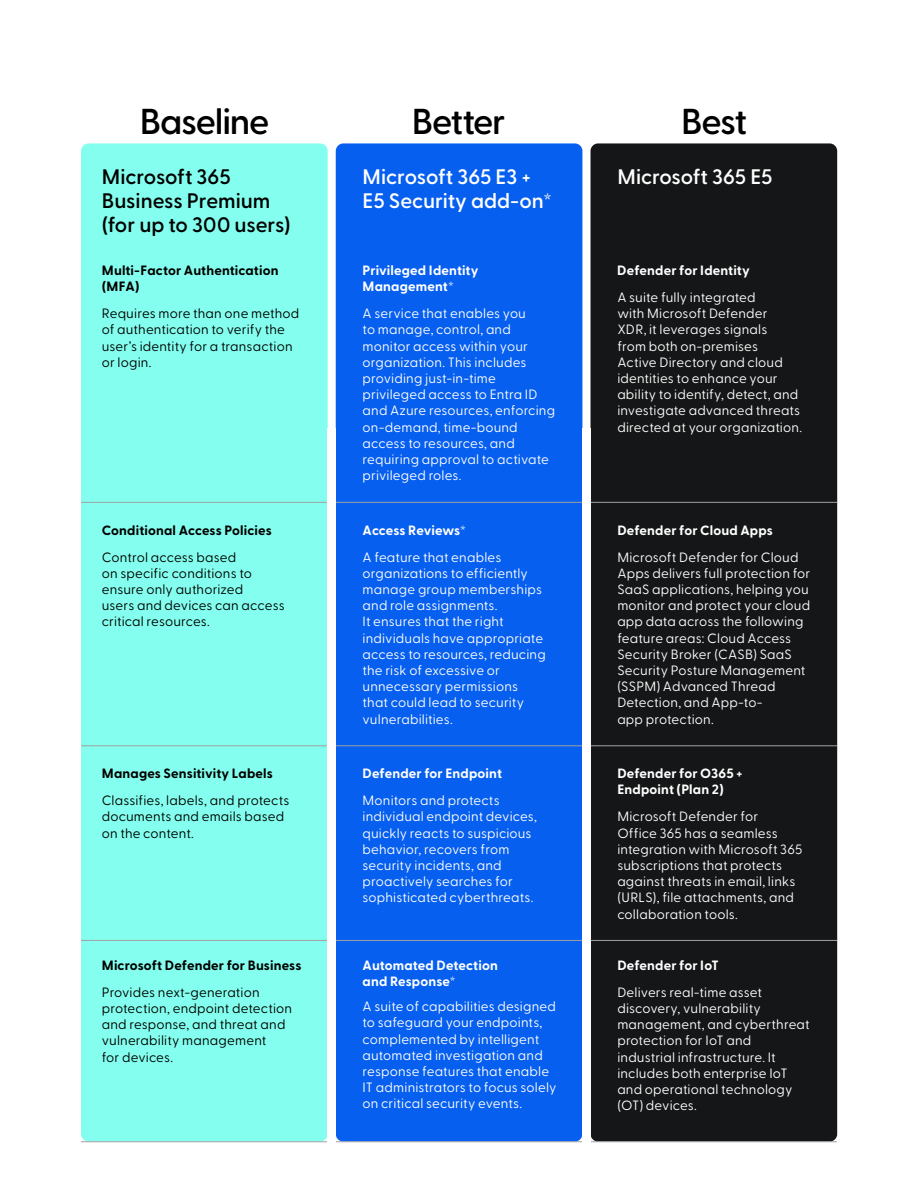
<style>
.page{position:relative;width:918px;height:1188px;background:#fff}
.page>*{position:absolute;margin:0;border:0;box-sizing:border-box;transform-origin:0 0}
.t1{font:600 36px "Greycliff CF";letter-spacing:-.035em;color:#000}
.t2{font:600 21px/24px "Greycliff CF";color:#fff}
.t3{font:600 21px/24px "Greycliff CF";letter-spacing:-.005em;color:#000}
.t4{font:13.5px/16.2px "Greycliff CF";letter-spacing:.01em;color:#fff}
.t5{font:13.5px/16.2px "Greycliff CF";letter-spacing:.01em;color:#000}
.t6{font:700 13.5px/16.2px "Greycliff CF";letter-spacing:.01em;color:#fff}
.t7{font:700 13.5px/16.2px "Greycliff CF";letter-spacing:.01em;color:#000}
</style>
<div class="page">
<div style="left:81px;top:143px;width:247px;height:999px;background:#84ffef;border-radius:8px"></div>
<div style="left:336px;top:143px;width:246px;height:999px;background:#065fef;border-radius:8px"></div>
<div style="left:591px;top:143px;width:246px;height:999px;background:#151617;border-radius:8px"></div>
<hr style="left:81px;top:1141px;width:756px;height:1px;background:#a1a1a1">
<hr style="left:81px;top:940px;width:756px;height:1px;background:#a1a1a1">
<hr style="left:81px;top:746px;width:756px;height:1px;background:#a1a1a1">
<hr style="left:81px;top:502px;width:756px;height:1px;background:#a1a1a1">
<div style="left:582px;top:428px;width:9px;height:718px;background:#fff"></div>
<div style="left:328px;top:428px;width:8px;height:718px;background:#fff"></div>
<h1 class="t1" style="left:140px;top:100px;width:131px">Baseline</h1>
<h1 class="t1" style="left:412px;top:100px;width:95px">Better</h1>
<h1 class="t1" style="left:681px;top:100px;width:68px">Best</h1>
<h2 class="t3" style="left:102px;top:165px;width:190px">Microsoft 365<br>Business Premium (for up to 300 users)</h2>
<h2 class="t2" style="left:363px;top:165px;width:192px">Microsoft 365 E3 +<br>E5 Security add-on*</h2>
<h2 class="t2" style="left:617px;top:165px;width:157px">Microsoft 365 E5</h2>
<p class="t7" style="left:102px;top:263px;width:178px">Multi-Factor Authentication (MFA)</p>
<p class="t5" style="left:102px;top:305px;width:199px">Requires more than one method of authentication to verify the user’s identity for a transaction or login.</p>
<p class="t6" style="left:363px;top:263px;width:117px">Privileged Identity<br>Management*</p>
<p class="t4" style="left:363px;top:305px;width:194px">A service that enables you<br>to manage, control, and monitor access within your organization. This includes providing just-in-time privileged access to Entra ID and Azure resources, enforcing on-demand, time-bound access to resources, and requiring approval to activate privileged roles.</p>
<p class="t6" style="left:617px;top:263px;width:134px">Defender for Identity</p>
<p class="t4" style="left:617px;top:289px;width:186px">A suite fully integrated<br>with Microsoft Defender<br>XDR, it leverages signals<br>from both on-premises<br>Active Directory and cloud identities to enhance your ability to identify, detect, and investigate advanced threats directed at your organization.</p>
<p class="t7" style="left:102px;top:522px;width:171px">Conditional Access Policies</p>
<p class="t5" style="left:102px;top:549px;width:184px">Control access based<br>on specific conditions to ensure only authorized<br>users and devices can access critical resources.</p>
<p class="t7" style="left:102px;top:766px;width:173px">Manages Sensitivity Labels</p>
<p class="t5" style="left:102px;top:792px;width:189px">Classifies, labels, and protects documents and emails based on the content.</p>
<p class="t7" style="left:102px;top:957px;width:201px">Microsoft Defender for Business</p>
<p class="t5" style="left:102px;top:984px;width:192px">Provides next-generation protection, endpoint detection and response, and threat and vulnerability management<br>for devices.</p>
<p class="t6" style="left:363px;top:522px;width:105px">Access Reviews*</p>
<p class="t4" style="left:363px;top:549px;width:185px">A feature that enables organizations to efficiently manage group memberships and role assignments.<br>It ensures that the right individuals have appropriate access to resources, reducing the risk of excessive or unnecessary permissions that could lead to security vulnerabilities.</p>
<p class="t6" style="left:362px;top:766px;width:141px">Defender for Endpoint</p>
<p class="t4" style="left:362px;top:792px;width:176px">Monitors and protects individual endpoint devices, quickly reacts to suspicious behavior, recovers from security incidents, and proactively searches for sophisticated cyberthreats.</p>
<p class="t6" style="left:363px;top:957px;width:137px">Automated Detection and Response*</p>
<p class="t4" style="left:363px;top:999px;width:195px">A suite of capabilities designed to safeguard your endpoints, complemented by intelligent automated investigation and response features that enable<br>IT administrators to focus solely on critical security events.</p>
<p class="t6" style="left:617px;top:522px;width:157px">Defender for Cloud Apps</p>
<p class="t4" style="left:617px;top:549px;width:195px">Microsoft Defender for Cloud<br>Apps delivers full protection for<br>SaaS applications, helping you monitor and protect your cloud app data across the following feature areas: Cloud Access<br>Security Broker (CASB) SaaS<br>Security Posture Management (SSPM) Advanced Thread<br>Detection, and App-to-<br>app protection.</p>
<p class="t6" style="left:617px;top:766px;width:127px">Defender for O365 +<br>Endpoint (Plan 2)</p>
<p class="t4" style="left:617px;top:809px;width:187px">Microsoft Defender for<br>Office 365 has a seamless integration with Microsoft 365 subscriptions that protects against threats in email, links (URLS), file attachments, and collaboration tools.</p>
<p class="t6" style="left:617px;top:957px;width:103px">Defender for IoT</p>
<p class="t4" style="left:617px;top:984px;width:194px">Delivers real-time asset discovery, vulnerability management, and cyberthreat protection for IoT and industrial infrastructure. It includes both enterprise IoT and operational technology (OT) devices.</p>
</div>
